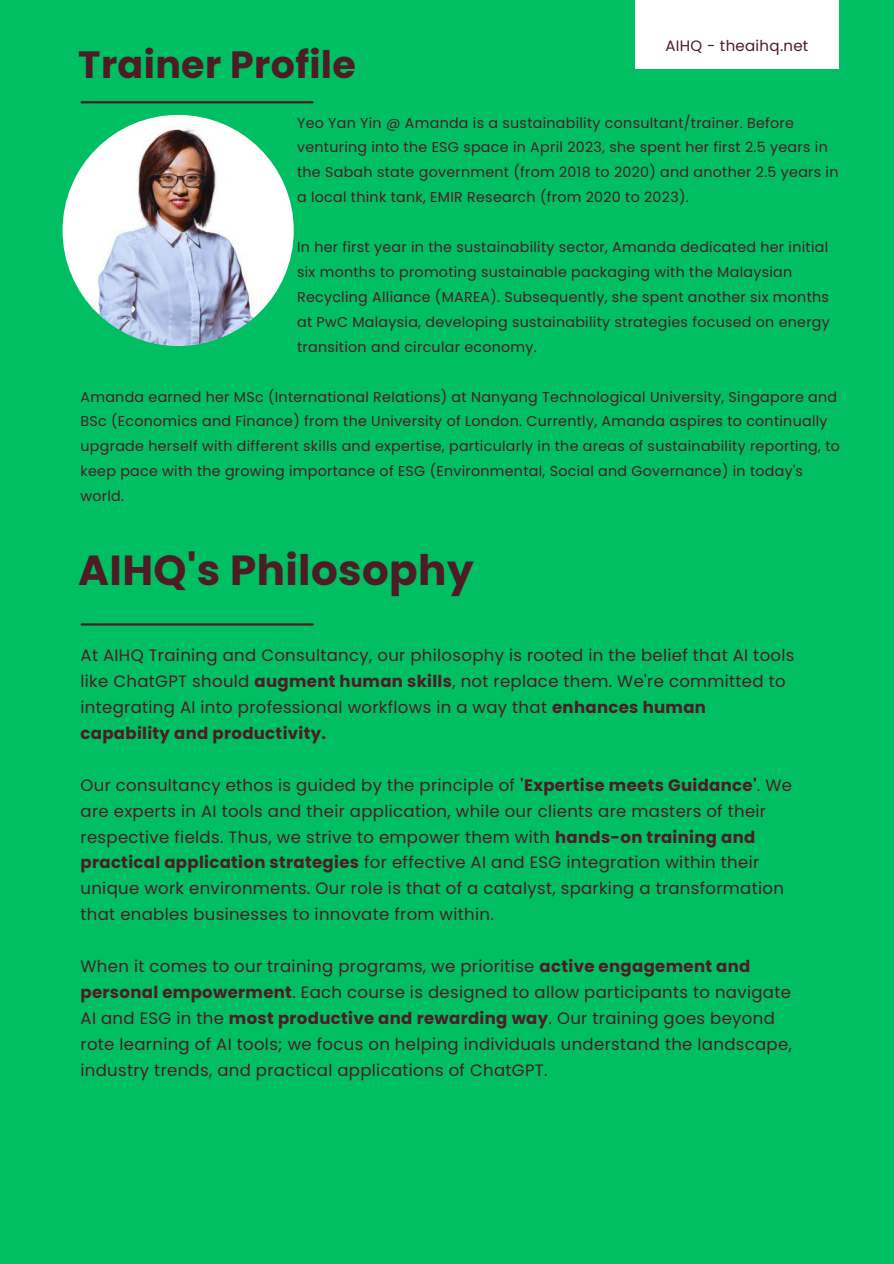
<style>
.page{position:relative;width:894px;height:1264px;background:#fff}
.page>*{position:absolute;margin:0;border:0;box-sizing:border-box;transform-origin:0 0}
.t1{font:700 42px "Poppins";letter-spacing:.01em;color:#4d1c25}
.t2{font:700 37.95px "Poppins";letter-spacing:.01em;color:#4d1c25}
.t3{font:16.5px/25.8px "Poppins";letter-spacing:.02em;color:#4d1c25}
.t4{font:15px "Poppins";letter-spacing:.02em;color:#4d1c25}
.t5{font:14.25px/24.9px "Poppins";letter-spacing:.02em;color:#4d1c25}
.s1{font-weight:700}
</style>
<div class="page">
<div style="left:0;top:0;width:893px;height:1263px;background:#00bf63"></div>
<div style="left:634px;top:0;width:204px;height:69px;background:#fff"></div>
<img style="left:62px;top:115px;width:232px;height:231px;border-radius:50%">
<hr style="left:82px;top:623px;width:230px;height:2px;background:#4d1c25">
<hr style="left:82px;top:101px;width:230px;height:2px;background:#4d1c25">
<p class="t4" style="left:665px;top:35px;width:144px">AIHQ - theaihq.net</p>
<h2 class="t2" style="left:78px;top:38px;width:279px">Trainer Profile</h2>
<p class="t5" style="left:297px;top:110px;width:542px">Yeo Yan Yin @ Amanda is a sustainability consultant/trainer. Before venturing into the ESG space in April 2023, she spent her first 2.5 years in the Sabah state government (from 2018 to 2020) and another 2.5 years in a local think tank, EMIR Research (from 2020 to 2023).</p>
<p class="t5" style="left:297px;top:235px;width:534px">In her first year in the sustainability sector, Amanda dedicated her initial six months to promoting sustainable packaging with the Malaysian Recycling Alliance (MAREA). Subsequently, she spent another six months at PwC Malaysia, developing sustainability strategies focused on energy transition and circular economy.</p>
<p class="t5" style="left:80px;top:384px;width:760px">Amanda earned her MSc (International Relations) at Nanyang Technological University, Singapore and BSc (Economics and Finance) from the University of London. Currently, Amanda aspires to continually upgrade herself with different skills and expertise, particularly in the areas of sustainability reporting, to keep pace with the growing importance of ESG (Environmental, Social and Governance) in today's world.</p>
<h1 class="t1" style="left:78px;top:541px;width:397px">AIHQ's Philosophy</h1>
<p class="t3" style="left:80px;top:642px;width:715px">At AIHQ Training and Consultancy, our philosophy is rooted in the belief that AI tools like ChatGPT should <span class="s1">augment human skills</span>, not replace them. We're committed to integrating AI into professional workflows in a way that <span class="s1">enhances human capability and productivity.</span></p>
<p class="t3" style="left:80px;top:772px;width:713px">Our consultancy ethos is guided by the principle of <span class="s1">'Expertise meets Guidance'</span>. We are experts in AI tools and their application, while our clients are masters of their respective fields. Thus, we strive to empower them with <span class="s1">hands-on training and practical application strategies</span> for effective AI and ESG integration within their unique work environments. Our role is that of a catalyst, sparking a transformation that enables businesses to innovate from within.</p>
<p class="t3" style="left:80px;top:953px;width:712px">When it comes to our training programs, we prioritise <span class="s1">active engagement and personal empowerment</span>. Each course is designed to allow participants to navigate AI and ESG in the <span class="s1">most productive and rewarding way</span>. Our training goes beyond rote learning of AI tools; we focus on helping individuals understand the landscape, industry trends, and practical applications of ChatGPT.</p>
</div>
